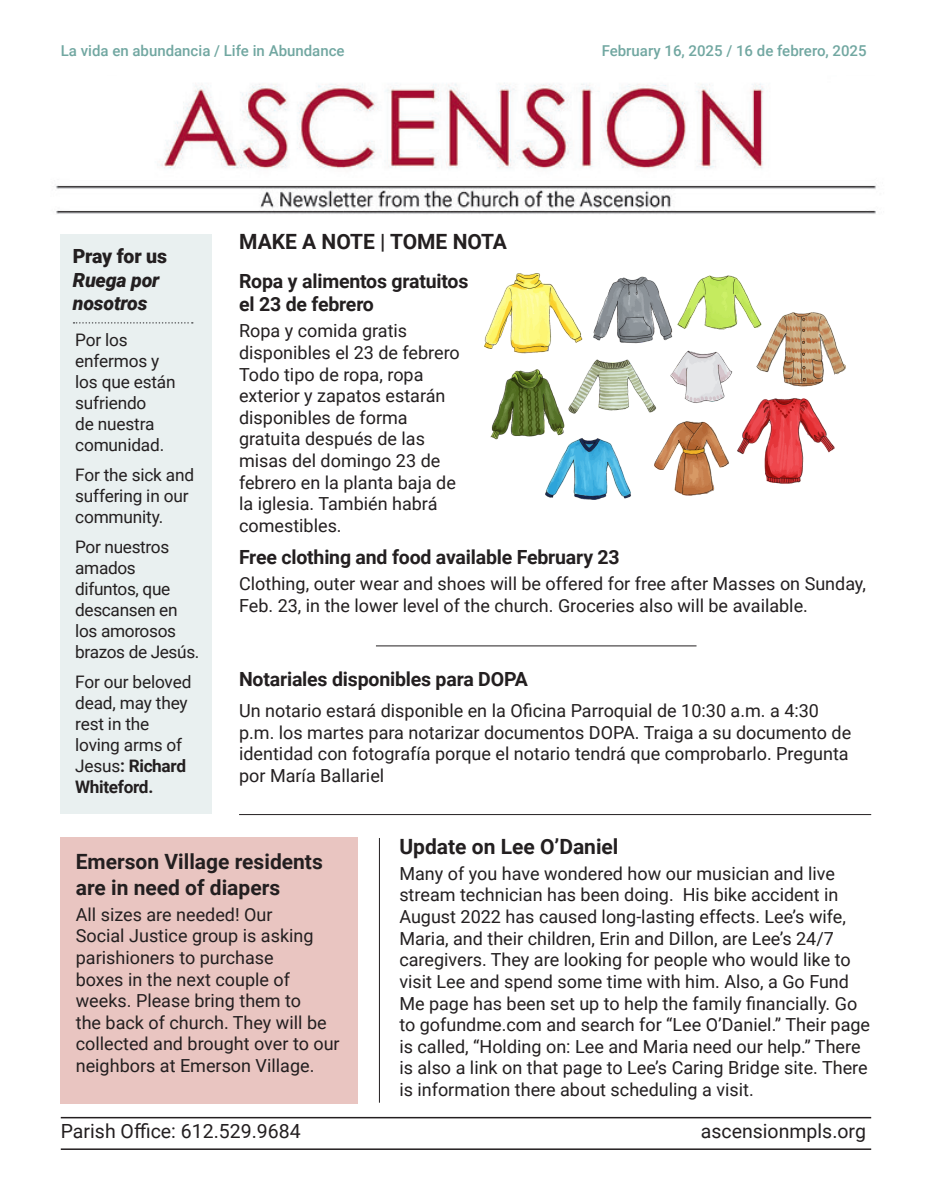
<style>
.page{position:relative;width:932px;height:1202px;background:#fff}
.page>*{position:absolute;margin:0;border:0;box-sizing:border-box;transform-origin:0 0}
.t1{font:700 21px/25.2px "Roboto";color:#231f20}
.t2{font:700 19.5px/23.4px "Roboto";letter-spacing:-.01em;color:#231f20}
.t3{font:19.5px "Roboto";color:#231f20}
.t4{font:italic 900 19.5px/23.4px "Roboto";letter-spacing:-.01em;color:#231f20}
.t5{font:18px/21.6px "Roboto";color:#231f20}
.t6{font:17.25px/21px "Roboto";letter-spacing:-.01em;color:#231f20}
.t7{font:500 15px "Roboto";color:#71a7a1}
.s1{font-style:normal}
.s2{font-weight:700}
</style>
<div class="page">
<div style="left:61px;top:837px;width:297px;height:266px;background:#e9c5c1"></div>
<div style="left:61px;top:234px;width:151px;height:579px;background:#e9f0f0"></div>
<svg style="left:74px;top:322px;width:119px;height:1px"></svg>
<hr style="left:61px;top:1116px;width:810px;height:2px;background:#231f20">
<hr style="left:61px;top:1148px;width:810px;height:1px;background:#231f20">
<hr style="left:379px;top:838px;width:1px;height:264px;background:#231f20">
<img style="left:56px;top:83px;width:820px;height:131px">
<hr style="left:376px;top:645px;width:320px;height:1px;background:#231f20">
<hr style="left:239px;top:814px;width:632px;height:1px;background:#231f20">
<img style="left:484px;top:273px;width:361px;height:227px">
<p class="t7" style="left:61px;top:40px;width:285px">La vida en abundancia / Life in Abundance</p>
<p class="t7" style="left:601px;top:40px;width:266px">February 16, 2025 / 16 de febrero, 2025</p>
<p class="t4" style="left:73px;top:244px;width:96px"><span class="s1">Pray for us<br></span>Ruega por nosotros</p>
<p class="t6" style="left:75px;top:329px;width:102px">Por los enfermos y los que están sufriendo<br>de nuestra comunidad.</p>
<p class="t6" style="left:75px;top:464px;width:121px">For the sick and suffering in our community.</p>
<p class="t6" style="left:75px;top:536px;width:126px">Por nuestros amados difuntos, que descansen en los amorosos brazos de Jesús.</p>
<p class="t6" style="left:75px;top:671px;width:118px">For our beloved dead, may they rest in the loving arms of<br>Jesus<span class="s2">: Richard<br>Whiteford.</span></p>
<p class="t1" style="left:239px;top:228px;width:269px">MAKE A NOTE | TOME NOTA</p>
<p class="t2" style="left:239px;top:268px;width:231px">Ropa y alimentos gratuitos el 23 de febrero</p>
<p class="t5" style="left:239px;top:319px;width:222px">Ropa y comida gratis disponibles el 23 de febrero<br>Todo tipo de ropa, ropa exterior y zapatos estarán disponibles de forma gratuita después de las misas del domingo 23 de febrero en la planta baja de la iglesia. También habrá comestibles.</p>
<p class="t2" style="left:239px;top:545px;width:382px">Free clothing and food available February 23</p>
<p class="t5" style="left:239px;top:572px;width:628px">Clothing, outer wear and shoes will be offered for free after Masses on Sunday,<br>Feb. 23, in the lower level of the church. Groceries also will be available.</p>
<p class="t2" style="left:239px;top:667px;width:290px">Notariales disponibles para DOPA</p>
<p class="t5" style="left:239px;top:699px;width:613px">Un notario estará disponible en la Oficina Parroquial de 10:30 a.m. a 4:30 p.m. los martes para notarizar documentos DOPA. Traiga a su documento de identidad con fotografía porque el notario tendrá que comprobarlo. Pregunta por María Ballariel</p>
<p class="t1" style="left:76px;top:848px;width:248px">Emerson Village residents are in need of diapers</p>
<p class="t5" style="left:76px;top:903px;width:265px">All sizes are needed! Our<br>Social Justice group is asking parishioners to purchase<br>boxes in the next couple of weeks. Please bring them to<br>the back of church. They will be collected and brought over to our neighbors at Emerson Village.</p>
<p class="t1" style="left:399px;top:833px;width:221px">Update on Lee O’Daniel</p>
<p class="t5" style="left:399px;top:862px;width:472px">Many of you have wondered how our musician and live stream technician has been doing. His bike accident in August 2022 has caused long-lasting effects. Lee’s wife, Maria, and their children, Erin and Dillon, are Lee’s 24/7 caregivers. They are looking for people who would like to visit Lee and spend some time with him. Also, a Go Fund Me page has been set up to help the family financially. Go to gofundme.com and search for “Lee O’Daniel.” Their page is called, “Holding on: Lee and Maria need our help.” There is also a link on that page to Lee’s Caring Bridge site. There is information there about scheduling a visit.</p>
<p class="t3" style="left:61px;top:1117px;width:241px">Parish Office: 612.529.9684</p>
<p class="t3" style="left:700px;top:1117px;width:167px">ascensionmpls.org</p>
</div>
